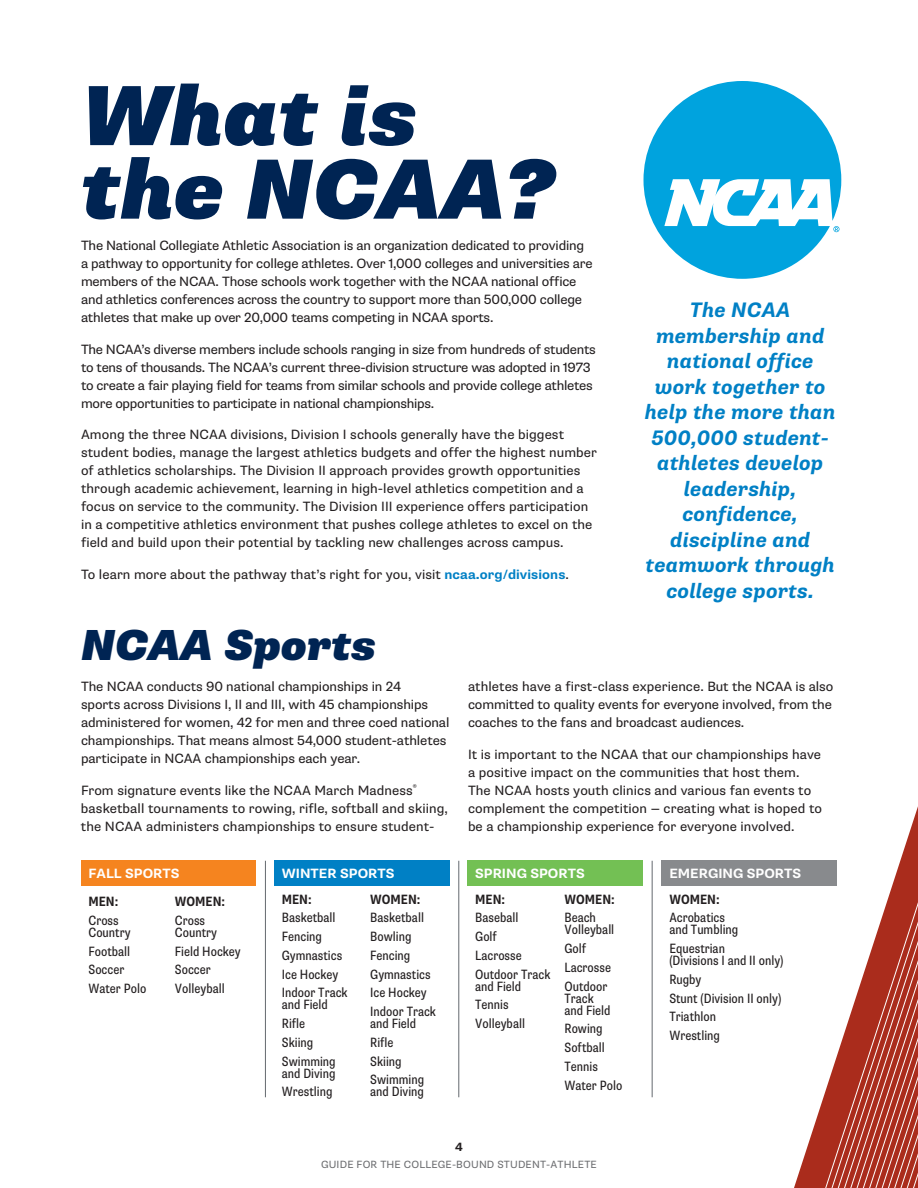
<style>
.page{position:relative;width:918px;height:1188px;background:#fff}
.page>*{position:absolute;margin:0;border:0;box-sizing:border-box;transform-origin:0 0}
.t1{font:italic 900 85.5px/73.5px "Supria Sans";color:#002453}
.t2{font:italic 900 43.5px "Supria Sans";color:#002453}
.t3{font:italic 700 21px/25.5px "Supria Sans";letter-spacing:.005em;color:#0080c5;text-align:center}
.t4{font:13.5px/18px "Supria Sans";letter-spacing:-.005em;color:#231f20}
.t5{font:condensed 13.5px/18.8px "Supria Sans";color:#231f20}
.t6{font:700 13.5px "Supria Sans";color:#fff}
.t7{font:700 condensed 13.5px "Supria Sans";color:#231f20}
.t8{font:700 12px "Supria Sans";color:#231f20}
.t9{font:10.5px "Supria Sans";letter-spacing:.015em;color:#6d6e71}
.s1{font-weight:700;color:#0080c5}
</style>
<div class="page">
<svg style="left:752px;top:806px;width:166px;height:382px"></svg>
<hr style="left:265px;top:861px;width:1px;height:236px;background:#64696f">
<hr style="left:458px;top:861px;width:1px;height:236px;background:#64696f">
<hr style="left:652px;top:861px;width:1px;height:236px;background:#64696f">
<svg style="left:644px;top:81px;width:197px;height:198px"></svg>
<div style="left:468px;top:861px;width:175px;height:25px;background:#73c054"></div>
<div style="left:274px;top:861px;width:176px;height:25px;background:#0080c5"></div>
<div style="left:81px;top:861px;width:175px;height:25px;background:#f5841f"></div>
<div style="left:662px;top:861px;width:175px;height:25px;background:#888a8d"></div>
<h1 class="t1" style="left:81px;top:81px;width:476px">What is the NCAA?</h1>
<p class="t4" style="left:81px;top:237px;width:513px">The National Collegiate Athletic Association is an organization dedicated to providing a pathway to opportunity for college athletes. Over 1,000 colleges and universities are members of the NCAA. Those schools work together with the NCAA national office and athletics conferences across the country to support more than 500,000 college athletes that make up over 20,000 teams competing in NCAA sports.</p>
<p class="t4" style="left:81px;top:340px;width:516px">The NCAA’s diverse members include schools ranging in size from hundreds of students to tens of thousands. The NCAA’s current three-division structure was adopted in 1973 to create a fair playing field for teams from similar schools and provide college athletes more opportunities to participate in national championships.</p>
<p class="t4" style="left:81px;top:426px;width:517px">Among the three NCAA divisions, Division I schools generally have the biggest student bodies, manage the largest athletics budgets and offer the highest number of athletics scholarships. The Division II approach provides growth opportunities through academic achievement, learning in high-level athletics competition and a focus on service to the community. The Division III experience offers participation in a competitive athletics environment that pushes college athletes to excel on the field and build upon their potential by tackling new challenges across campus.</p>
<p class="t4" style="left:81px;top:565px;width:489px">To learn more about the pathway that’s right for you, visit <span class="s1">ncaa.org/divisions</span>.</p>
<h3 class="t3" style="left:645px;top:298px;width:192px">The NCAA membership and national office work together to help the more than<br>500,000 student&shy;athletes develop leadership, confidence, discipline and teamwork through college sports.</h3>
<h2 class="t2" style="left:81px;top:618px;width:297px">NCAA Sports</h2>
<p class="t4" style="left:81px;top:678px;width:370px">The NCAA conducts 90 national championships in 24<br>sports across Divisions I, II and III, with 45 championships administered for women, 42 for men and three coed national championships. That means almost 54,000 student-athletes participate in NCAA championships each year.</p>
<p class="t4" style="left:81px;top:781px;width:368px">From signature events like the NCAA March Madness<sup>® </sup>basketball tournaments to rowing, rifle, softball and skiing, the NCAA administers championships to ensure student-</p>
<p class="t6" style="left:88px;top:866px;width:93px">FALL SPORTS</p>
<p class="t7" style="left:88px;top:893px;width:31px">MEN:</p>
<p class="t5" style="left:88px;top:915px;width:44px;line-height:12px">Cross<br>Country</p>
<p class="t5" style="left:88px;top:942px;width:59px">Football<br>Soccer<br>Water Polo</p>
<p class="t7" style="left:175px;top:893px;width:52px">WOMEN:</p>
<p class="t5" style="left:175px;top:915px;width:44px;line-height:12px">Cross<br>Country</p>
<p class="t5" style="left:175px;top:942px;width:67px">Field Hockey<br>Soccer<br>Volleyball</p>
<p class="t6" style="left:282px;top:866px;width:114px">WINTER SPORTS</p>
<p class="t7" style="left:282px;top:891px;width:31px">MEN:</p>
<p class="t5" style="left:282px;top:909px;width:67px">Basketball<br>Fencing<br>Gymnastics<br>Ice Hockey<br>Indoor Track</p>
<p class="t5" style="left:282px;top:996px;width:55px">and Field<br>Rifle<br>Skiing<br>Swimming</p>
<p class="t5" style="left:282px;top:1064px;width:55px">and Diving<br>Wrestling</p>
<p class="t7" style="left:370px;top:891px;width:52px">WOMEN:</p>
<p class="t5" style="left:370px;top:909px;width:67px">Basketball<br>Bowling<br>Fencing<br>Gymnastics<br>Ice Hockey<br>Indoor Track</p>
<p class="t5" style="left:370px;top:1014px;width:55px">and Field<br>Rifle<br>Skiing<br>Swimming</p>
<p class="t5" style="left:370px;top:1083px;width:55px">and Diving</p>
<p class="t4" style="left:468px;top:678px;width:367px;text-align:justify">athletes have a first-class experience. But the NCAA is also committed to quality events for everyone involved, from the coaches to the fans and broadcast audiences.</p>
<p class="t4" style="left:468px;top:745px;width:356px">It is important to the NCAA that our championships have a positive impact on the communities that host them.<br>The NCAA hosts youth clinics and various fan events to complement the competition — creating what is hoped to be a championship experience for everyone involved.</p>
<p class="t6" style="left:475px;top:866px;width:111px">SPRING SPORTS</p>
<p class="t7" style="left:475px;top:891px;width:31px">MEN:</p>
<p class="t5" style="left:475px;top:909px;width:77px">Baseball<br>Golf<br>Lacrosse<br>Outdoor Track</p>
<p class="t5" style="left:475px;top:977px;width:51px">and Field<br>Tennis<br>Volleyball</p>
<p class="t7" style="left:564px;top:891px;width:52px">WOMEN:</p>
<p class="t5" style="left:564px;top:912px;width:51px;line-height:12px">Beach<br>Volleyball</p>
<p class="t5" style="left:564px;top:939px;width:48px">Golf<br>Lacrosse<br>Outdoor</p>
<p class="t5" style="left:564px;top:992px;width:48px;line-height:12px">Track and Field</p>
<p class="t5" style="left:564px;top:1020px;width:59px">Rowing<br>Softball<br>Tennis<br>Water Polo</p>
<p class="t6" style="left:669px;top:866px;width:133px">EMERGING SPORTS</p>
<p class="t7" style="left:669px;top:891px;width:52px">WOMEN:</p>
<p class="t5" style="left:669px;top:912px;width:70px;line-height:12px">Acrobatics and Tumbling</p>
<p class="t5" style="left:669px;top:943px;width:116px;line-height:12px">Equestrian<br>(Divisions I and II only)</p>
<p class="t5" style="left:669px;top:970px;width:113px">Rugby<br>Stunt (Division II only)<br>Triathlon<br>Wrestling</p>
<p class="t8" style="left:455px;top:1139px;width:9px">4</p>
<p class="t9" style="left:321px;top:1158px;width:277px">GUIDE FOR THE COLLEGE-BOUND STUDENT-ATHLETE</p>
</div>
